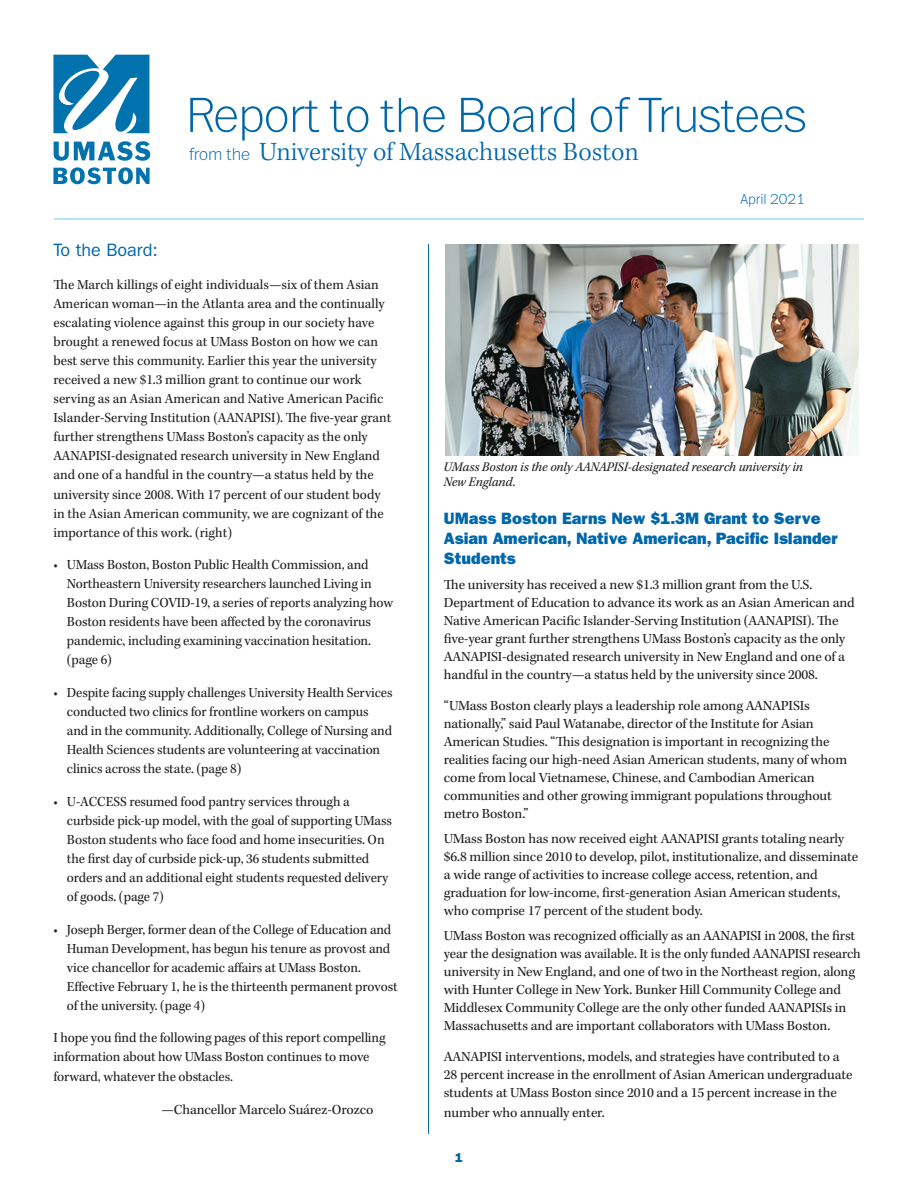
<style>
.page{position:relative;width:918px;height:1188px;background:#fff}
.page>*{position:absolute;margin:0;border:0;box-sizing:border-box;transform-origin:0 0}
.t1{font:100 51px "Franklin ITC Std";letter-spacing:-.01em;color:#0067aa}
.t2{font:300 27px "Kepler Std";letter-spacing:-.005em;color:#0067aa}
.t3{font:18px "ITC Franklin Gothic Std";color:#0067aa}
.B_head_sw{font:16.5px/19.8px "ITC Franklin Gothic Std Hvy";color:#0067aa}
.t4{font:100 15px "Franklin ITC Std";color:#0067aa}
.Body_Copy_sw{font:14.25px/19px "Kepler Std";letter-spacing:-.01em;color:#231f20}
.B_head_sw-2{font:14.25px/18px "Kepler Std";letter-spacing:-.01em;color:#231f20}
.t5{font:italic 13.5px/15px "Kepler Std";letter-spacing:-.01em;color:#231f20}
.t6{font:12.75px "ITC Franklin Gothic Std Hvy";color:#0067aa}
.s1{font-family:"Franklin ITC Std";font-weight:100;font-size:18px}
</style>
<div class="page">
<svg style="left:53px;top:55px;width:96px;height:78px"></svg>
<svg style="left:54px;top:141px;width:96px;height:20px"></svg>
<svg style="left:53px;top:167px;width:97px;height:17px"></svg>
<hr style="left:54px;top:218px;width:810px;height:2px;background:#a3d8f4">
<hr style="left:428px;top:244px;width:1px;height:890px;background:#0067aa">
<img style="left:446px;top:244px;width:413px;height:212px">
<p class="t1" style="left:186px;top:90px;width:622px">Report to the Board of Trustees</p>
<p class="t2" style="left:189px;top:137px;width:451px"><span class="s1">from the</span> University of Massachusetts Boston</p>
<p class="t4" style="left:740px;top:192px;width:66px">April 2021</p>
<p class="t3" style="left:53px;top:240px;width:106px">To the Board:</p>
<p class="Body_Copy_sw" style="left:53px;top:276px;width:333px">The March killings of eight individuals—six of them Asian<br>American woman—in the Atlanta area and the continually</p>
<p class="Body_Copy_sw" style="left:53px;top:314px;width:326px">escalating violence against this group in our society have brought a renewed focus at UMass Boston on how we can best serve this community. Earlier this year the university</p>
<p class="Body_Copy_sw" style="left:53px;top:371px;width:339px">received a new $1.3 million grant to continue our work serving as an Asian American and Native American Pacific Islander-Serving Institution (AANAPISI). The five-year grant further strengthens UMass Boston’s capacity as the only AANAPISI-designated research university in New England and one of a handful in the country—a status held by the university since 2008. With 17 percent of our student body in the Asian American community, we are cognizant of the importance of this work. (right)</p>
<p class="Body_Copy_sw" style="left:67px;top:556px;width:328px;text-indent:-14px">• UMass Boston, Boston Public Health Commission, and Northeastern University researchers launched Living in Boston During COVID-19, a series of reports analyzing how Boston residents have been affected by the coronavirus</p>
<p class="Body_Copy_sw" style="left:67px;top:632px;width:306px">pandemic, including examining vaccination hesitation. (page 6)</p>
<p class="Body_Copy_sw" style="left:67px;top:684px;width:327px;text-indent:-14px">• Despite facing supply challenges University Health Services conducted two clinics for frontline workers on campus and in the community. Additionally, College of Nursing and Health Sciences students are volunteering at vaccination clinics across the state. (page 8)</p>
<p class="Body_Copy_sw" style="left:53px;top:792px;width:298px">• U-ACCESS resumed food pantry services through a</p>
<p class="Body_Copy_sw" style="left:67px;top:811px;width:327px">curbside pick-up model, with the goal of supporting UMass Boston students who face food and home insecurities. On the first day of curbside pick-up, 36 students submitted orders and an additional eight students requested delivery of goods. (page 7)</p>
<p class="Body_Copy_sw" style="left:53px;top:920px;width:339px">• Joseph Berger, former dean of the College of Education and</p>
<p class="Body_Copy_sw" style="left:67px;top:939px;width:325px">Human Development, has begun his tenure as provost and</p>
<p class="Body_Copy_sw" style="left:67px;top:958px;width:296px">vice chancellor for academic affairs at UMass Boston.</p>
<p class="Body_Copy_sw" style="left:67px;top:977px;width:332px">Effective February 1, he is the thirteenth permanent provost</p>
<p class="Body_Copy_sw" style="left:67px;top:996px;width:139px">of the university. (page 4)</p>
<p class="Body_Copy_sw" style="left:53px;top:1029px;width:334px">I hope you find the following pages of this report compelling</p>
<p class="Body_Copy_sw" style="left:53px;top:1048px;width:318px">information about how UMass Boston continues to move</p>
<p class="Body_Copy_sw" style="left:53px;top:1067px;width:181px">forward, whatever the obstacles.</p>
<p class="Body_Copy_sw" style="left:161px;top:1100px;width:214px">—Chancellor Marcelo Suárez-Orozco</p>
<p class="t5" style="left:444px;top:460px;width:361px">UMass Boston is the only AANAPISI-designated research university in<br>New England.</p>
<p class="B_head_sw" style="left:444px;top:509px;width:395px">UMass Boston Earns New $1.3M Grant to Serve<br>Asian American, Native American, Pacific Islander<br>Students</p>
<p class="B_head_sw-2" style="left:444px;top:576px;width:412px">The university has received a new $1.3 million grant from the U.S.<br>Department of Education to advance its work as an Asian American and Native American Pacific Islander-Serving Institution (AANAPISI). The five-year grant further strengthens UMass Boston’s capacity as the only AANAPISI-designated research university in New England and one of a handful in the country—a status held by the university since 2008.</p>
<p class="Body_Copy_sw" style="left:444px;top:697px;width:367px">“UMass Boston clearly plays a leadership role among AANAPISIs</p>
<p class="Body_Copy_sw" style="left:444px;top:715px;width:371px">nationally,” said Paul Watanabe, director of the Institute for Asian</p>
<p class="Body_Copy_sw" style="left:444px;top:733px;width:387px">American Studies. “This designation is important in recognizing the</p>
<p class="Body_Copy_sw" style="left:444px;top:751px;width:405px;line-height:18px">realities facing our high-need Asian American students, many of whom come from local Vietnamese, Chinese, and Cambodian American</p>
<p class="Body_Copy_sw" style="left:444px;top:787px;width:390px;line-height:18px">communities and other growing immigrant populations throughout metro Boston.”</p>
<p class="Body_Copy_sw" style="left:444px;top:830px;width:416px;line-height:18px">UMass Boston has now received eight AANAPISI grants totaling nearly $6.8 million since 2010 to develop, pilot, institutionalize, and disseminate a wide range of activities to increase college access, retention, and</p>
<p class="Body_Copy_sw" style="left:444px;top:884px;width:398px;line-height:18px">graduation for low-income, first-generation Asian American students, who comprise 17 percent of the student body.</p>
<p class="Body_Copy_sw" style="left:444px;top:927px;width:418px;line-height:18px">UMass Boston was recognized officially as an AANAPISI in 2008, the first year the designation was available. It is the only funded AANAPISI research university in New England, and one of two in the Northeast region, along with Hunter College in New York. Bunker Hill Community College and Middlesex Community College are the only other funded AANAPISIs in Massachusetts and are important collaborators with UMass Boston.</p>
<p class="Body_Copy_sw" style="left:444px;top:1048px;width:410px;line-height:18px">AANAPISI interventions, models, and strategies have contributed to a<br>28 percent increase in the enrollment of Asian American undergraduate students at UMass Boston since 2010 and a 15 percent increase in the</p>
<p class="Body_Copy_sw" style="left:444px;top:1103px;width:162px">number who annually enter.</p>
<p class="t6" style="left:455px;top:1150px;width:9px">1</p>
</div>
